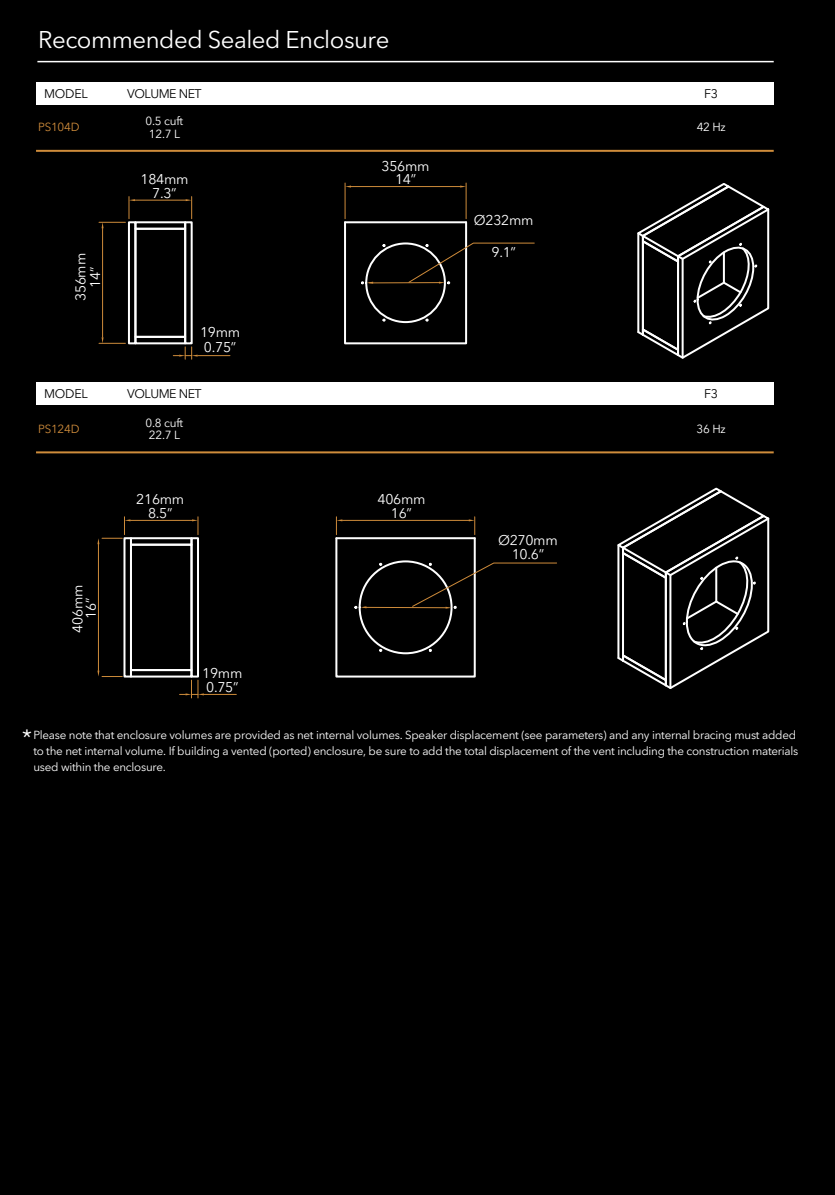
<style>
.page{position:relative;width:835px;height:1195px;background:#000}
.page>*{position:absolute;margin:0;border:0;box-sizing:border-box;transform-origin:0 0}
.t1{font:24px "Avenir Next Cyr";letter-spacing:-.02em;color:#fff}
.t2{font:22px "Avenir Next Cyr";color:#fff}
.t3{font:14px "Avenir Next Cyr";letter-spacing:-.02em;color:#fff}
.t4{font:12.4px "Avenir Next Cyr";letter-spacing:-.04em;color:#000}
.t5{font:11.6px/12.4px "Avenir Next Cyr";letter-spacing:-.02em;color:#fff}
.t6{font:11.6px "Avenir Next Cyr";letter-spacing:-.02em;color:#cf8c3b}
</style>
<div class="page">
<hr style="left:37px;top:61px;width:736px;height:1px;background:#fff">
<div style="left:36px;top:82px;width:737px;height:23px;background:#fff"></div>
<div style="left:36px;top:382px;width:737px;height:23px;background:#fff"></div>
<hr style="left:36px;top:150px;width:737px;height:2px;background:#cf8c3b">
<hr style="left:36px;top:451px;width:737px;height:2px;background:#cf8c3b">
<div style="left:359px;top:560px;width:93px;height:94px;border:2px solid #fff;border-radius:50%"></div>
<div style="left:335px;top:537px;width:141px;height:140px;border:2px solid #fff"></div>
<div style="left:130px;top:669px;width:62px;height:8px;border:2px solid #fff"></div>
<div style="left:130px;top:537px;width:62px;height:9px;border:2px solid #fff"></div>
<div style="left:123px;top:537px;width:9px;height:140px;border:2px solid #fff"></div>
<div style="left:130px;top:544px;width:62px;height:127px;border:2px solid #fff"></div>
<div style="left:190px;top:537px;width:9px;height:140px;border:2px solid #fff"></div>
<svg style="left:617px;top:487px;width:153px;height:202px"></svg>
<hr style="left:669px;top:575px;width:2px;height:113px;background:#fff">
<hr style="left:98px;top:544px;width:1px;height:126px;background:#cf8c3b">
<svg style="left:97px;top:670px;width:25px;height:7px"></svg>
<hr style="left:130px;top:520px;width:62px;height:1px;background:#cf8c3b">
<svg style="left:97px;top:517px;width:33px;height:27px"></svg>
<svg style="left:192px;top:517px;width:7px;height:18px"></svg>
<hr style="left:204px;top:694px;width:32px;height:1px;background:#cf8c3b">
<svg style="left:179px;top:680px;width:25px;height:18px"></svg>
<hr style="left:364px;top:607px;width:81px;height:1px;background:#cf8c3b">
<svg style="left:354px;top:606px;width:12px;height:3px"></svg>
<hr style="left:342px;top:520px;width:127px;height:1px;background:#cf8c3b">
<svg style="left:336px;top:517px;width:6px;height:18px"></svg>
<svg style="left:469px;top:517px;width:6px;height:18px"></svg>
<svg style="left:412px;top:562px;width:145px;height:47px"></svg>
<div style="left:365px;top:242px;width:81px;height:81px;border:2px solid #fff;border-radius:50%"></div>
<svg style="left:425px;top:318px;width:4px;height:4px"></svg>
<div style="left:344px;top:221px;width:123px;height:123px;border:2px solid #fff"></div>
<div style="left:134px;top:336px;width:52px;height:8px;border:2px solid #fff"></div>
<div style="left:134px;top:221px;width:52px;height:9px;border:2px solid #fff"></div>
<div style="left:128px;top:221px;width:8px;height:123px;border:2px solid #fff"></div>
<div style="left:134px;top:228px;width:52px;height:110px;border:2px solid #fff"></div>
<div style="left:184px;top:221px;width:9px;height:123px;border:2px solid #fff"></div>
<svg style="left:637px;top:183px;width:133px;height:176px"></svg>
<hr style="left:681px;top:259px;width:2px;height:99px;background:#fff">
<hr style="left:102px;top:228px;width:1px;height:109px;background:#cf8c3b">
<svg style="left:99px;top:337px;width:26px;height:7px"></svg>
<hr style="left:135px;top:200px;width:51px;height:1px;background:#cf8c3b">
<svg style="left:99px;top:197px;width:36px;height:31px"></svg>
<svg style="left:186px;top:197px;width:6px;height:22px"></svg>
<hr style="left:345px;top:183px;width:1px;height:36px;background:#cf8c3b">
<hr style="left:466px;top:183px;width:1px;height:36px;background:#cf8c3b">
<hr style="left:351px;top:186px;width:109px;height:1px;background:#cf8c3b">
<hr style="left:369px;top:282px;width:70px;height:1px;background:#cf8c3b">
<svg style="left:361px;top:281px;width:12px;height:3px"></svg>
<hr style="left:198px;top:355px;width:32px;height:1px;background:#cf8c3b">
<svg style="left:173px;top:347px;width:25px;height:12px"></svg>
<svg style="left:408px;top:243px;width:127px;height:41px"></svg>
<h1 class="t1" style="left:38px;top:25px;width:353px">Recommended Sealed Enclosure</h1>
<p class="t4" style="left:44px;top:86px;width:45px">MODEL</p>
<p class="t4" style="left:127px;top:86px;width:76px">VOLUME NET</p>
<p class="t4" style="left:704px;top:86px;width:15px">F3</p>
<p class="t6" style="left:38px;top:120px;width:43px">PS104D</p>
<p class="t5" style="left:146px;top:115px;width:39px">0.5 cuft<br>12.7 L</p>
<p class="t5" style="left:696px;top:121px;width:31px">42 Hz</p>
<p class="t3" style="left:381px;top:158px;width:49px">356mm</p>
<p class="t3" style="left:140px;top:171px;width:49px">184mm</p>
<p class="t3" style="left:395px;top:171px;width:23px">14”</p>
<p class="t3" style="left:72px;top:301px;width:49px;rotate:-90deg">356mm</p>
<p class="t3" style="left:87px;top:288px;width:23px;rotate:-90deg">14”</p>
<p class="t3" style="left:152px;top:184px;width:26px">7.3”</p>
<p class="t3" style="left:200px;top:324px;width:42px">19mm</p>
<p class="t3" style="left:204px;top:339px;width:34px">0.75”</p>
<p class="t3" style="left:474px;top:212px;width:61px">Ø232mm</p>
<p class="t3" style="left:491px;top:244px;width:26px">9.1”</p>
<p class="t4" style="left:44px;top:386px;width:45px">MODEL</p>
<p class="t4" style="left:127px;top:386px;width:76px">VOLUME NET</p>
<p class="t4" style="left:704px;top:386px;width:15px">F3</p>
<p class="t6" style="left:38px;top:422px;width:43px">PS124D</p>
<p class="t5" style="left:146px;top:417px;width:39px">0.8 cuft<br>22.7 L</p>
<p class="t5" style="left:696px;top:422px;width:31px">36 Hz</p>
<p class="t3" style="left:69px;top:632px;width:49px;rotate:-90deg">406mm</p>
<p class="t3" style="left:83px;top:619px;width:23px;rotate:-90deg">16”</p>
<p class="t3" style="left:136px;top:491px;width:49px">216mm</p>
<p class="t3" style="left:148px;top:505px;width:26px">8.5”</p>
<p class="t3" style="left:202px;top:664px;width:42px">19mm</p>
<p class="t3" style="left:206px;top:679px;width:34px">0.75”</p>
<p class="t3" style="left:377px;top:491px;width:49px">406mm</p>
<p class="t3" style="left:391px;top:505px;width:23px">16”</p>
<p class="t3" style="left:498px;top:532px;width:61px">Ø270mm</p>
<p class="t3" style="left:512px;top:545px;width:34px">10.6”</p>
<h2 class="t2" style="left:22px;top:724px;width:11px">*</h2>
<p class="t5" style="left:33px;top:726px;width:766px;line-height:16.2px">Please note that enclosure volumes are provided as net internal volumes. Speaker displacement (see parameters) and any internal bracing must added to the net internal volume. If building a vented (ported) enclosure, be sure to add the total displacement of the vent including the construction materials used within the enclosure.</p>
</div>
